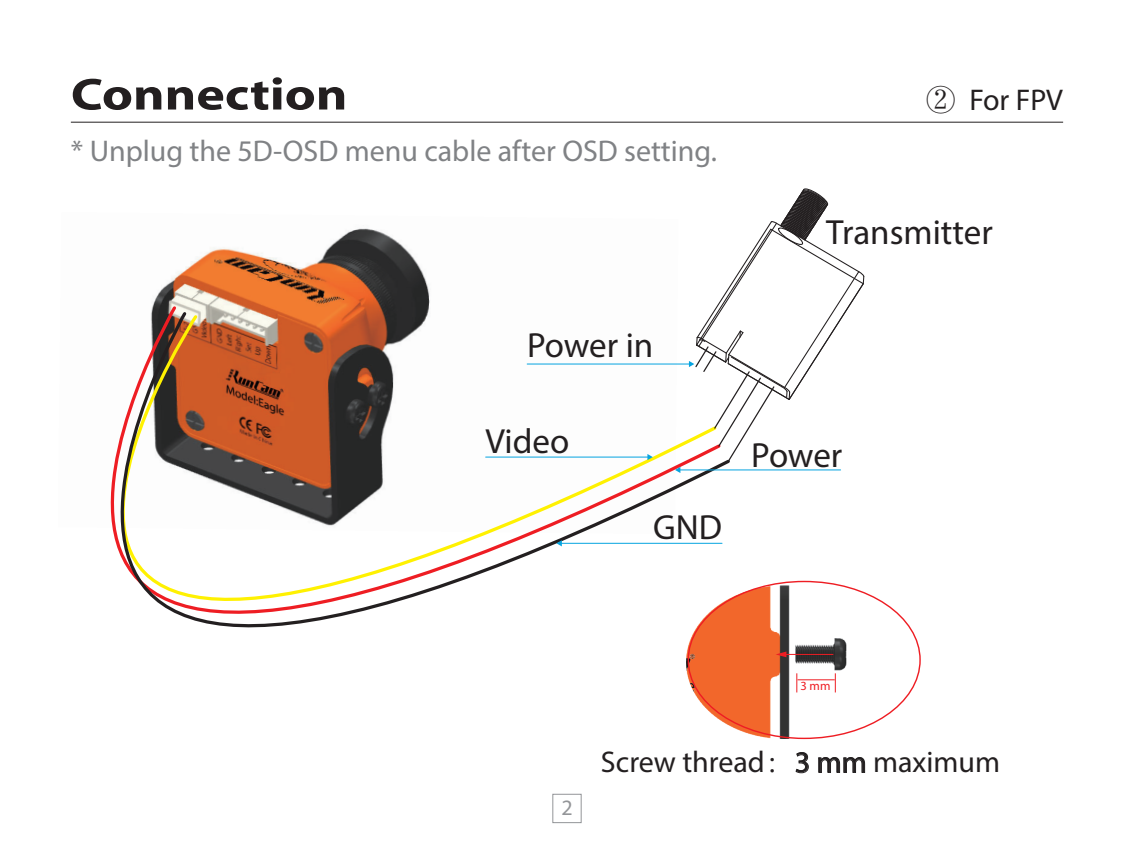
<style>
.page{position:relative;width:1134px;height:851px;background:#fff}
.page>*{position:absolute;margin:0;border:0;box-sizing:border-box;transform-origin:0 0}
.t1{font:700 45px "Myriad";color:#231f20;scale:1.2 1}
.t2{font:35px "Myriad Pro";color:#231f20}
.t3{font:30px "Myriad Pro";color:#808285}
.t4{font:30px "Myriad Pro";color:#231f20}
.t5{font:22px "Myriad Pro";color:#939598}
.t6{font:12.5px "Myriad Pro";color:#ee1d23}
.s1{font-family:"Adobe Song Std";font-weight:300}
</style>
<div class="page">
<img style="left:153px;top:228px;width:277px;height:76px">
<svg style="left:110px;top:310px;width:623px;height:514px"></svg>
<hr style="left:527px;top:363px;width:163px;height:1px;background:#05a4e0">
<svg style="left:689px;top:188px;width:176px;height:275px"></svg>
<hr style="left:486px;top:456px;width:162px;height:1px;background:#05a4e0">
<svg style="left:647px;top:454px;width:6px;height:6px"></svg>
<hr style="left:679px;top:469px;width:162px;height:1px;background:#05a4e0">
<svg style="left:675px;top:466px;width:5px;height:7px"></svg>
<hr style="left:561px;top:542px;width:161px;height:1px;background:#05a4e0">
<svg style="left:556px;top:540px;width:6px;height:6px"></svg>
<svg style="left:795px;top:752px;width:14px;height:21px"></svg>
<svg style="left:818px;top:757px;width:47px;height:16px"></svg>
<img style="left:681px;top:581px;width:208px;height:157px">
<hr style="left:784px;top:653px;width:49px;height:1px;background:#ee1d23">
<svg style="left:775px;top:651px;width:11px;height:6px"></svg>
<hr style="left:71px;top:122px;width:992px;height:1px;background:#231f20">
<svg style="left:835px;top:673px;width:1px;height:19px"></svg>
<svg style="left:796px;top:673px;width:1px;height:19px"></svg>
<hr style="left:797px;top:679px;width:38px;height:1px;background:#ee1d23">
<div style="left:552px;top:793px;width:29px;height:29px;border:1px solid #939598"></div>
<h1 class="t1" style="left:71px;top:71px;width:232px">Connection</h1>
<p class="t4" style="left:926px;top:81px;width:139px"><span class="s1">②</span> For FPV</p>
<p class="t3" style="left:71px;top:132px;width:648px">* Unplug the 5D-OSD menu cable after OSD setting.</p>
<p class="t2" style="left:826px;top:211px;width:168px">Transmitter</p>
<p class="t2" style="left:527px;top:323px;width:128px">Power in</p>
<p class="t2" style="left:486px;top:419px;width:85px">Video</p>
<p class="t2" style="left:653px;top:505px;width:70px">GND</p>
<p class="t2" style="left:751px;top:433px;width:93px">Power</p>
<p class="t6" style="left:800px;top:678px;width:31px">3 mm</p>
<p class="t5" style="left:561px;top:793px;width:13px">2</p>
<p class="t4" style="left:601px;top:743px;width:400px">Screw thread<span class="s1">：</span>3 mm maximum</p>
</div>
